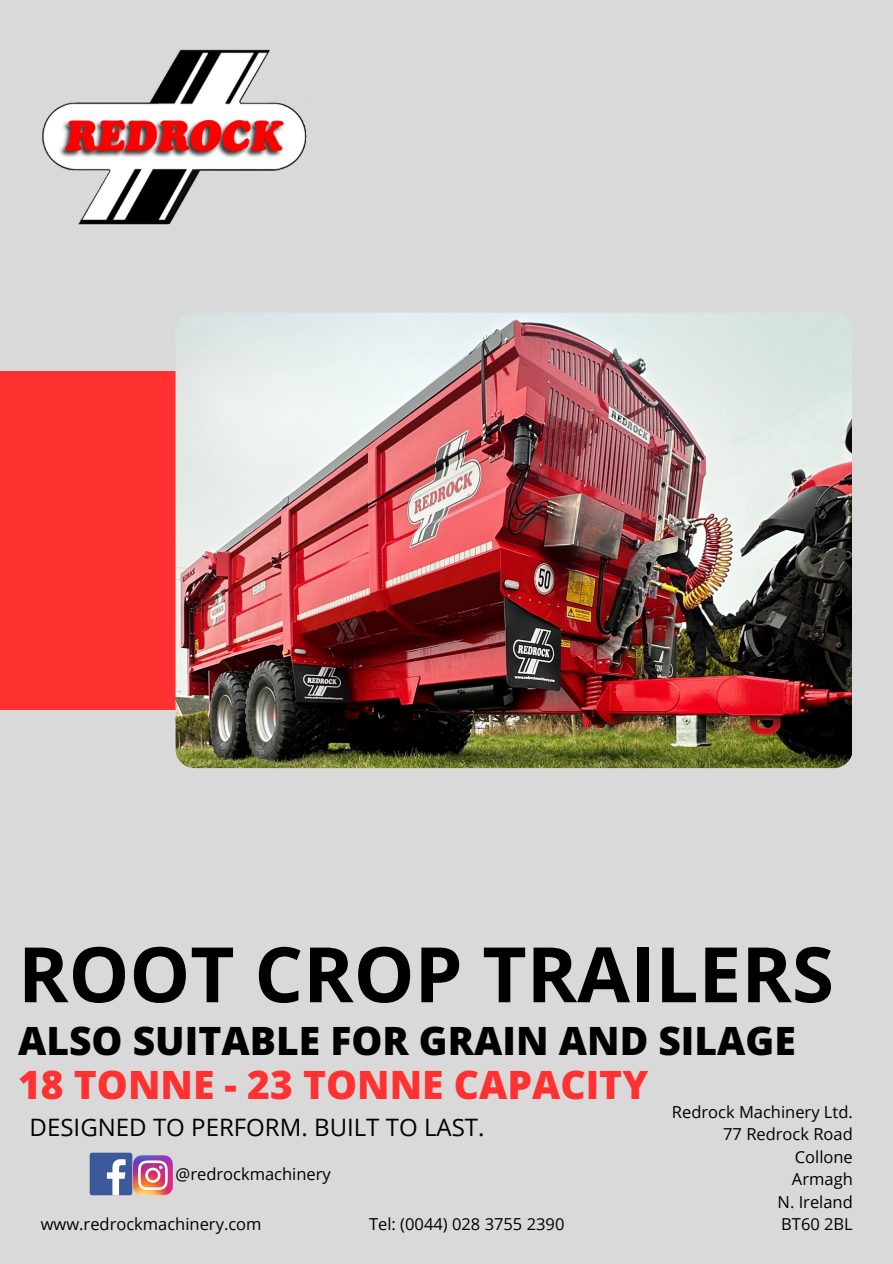
<style>
.page{position:relative;width:893px;height:1264px;background:#fff}
.page>*{position:absolute;margin:0;border:0;box-sizing:border-box;transform-origin:0 0}
.t1{font:700 76.5px "Open Sans";color:#000}
.t2{font:800 39px "Open Sans";color:#000}
.t3{font:800 39px "Open Sans";color:#ff3131}
.t4{font:24px "Open Sans";color:#000}
.t5{font:16.5px "Open Sans";color:#000}
</style>
<div class="page">
<div style="left:0;top:0;width:892px;height:1263px;background:#d9d9d9"></div>
<div style="left:0;top:371px;width:436px;height:338px;background:#ff3131"></div>
<img style="left:42px;top:49px;width:266px;height:176px">
<img style="left:132px;top:1154px;width:41px;height:42px">
<img style="left:89px;top:1152px;width:43px;height:43px">
<img style="left:175px;top:312px;width:676px;height:456px;border-radius:19px">
<p class="t1" style="left:18px;top:920px;width:817px">ROOT CROP TRAILERS</p>
<p class="t2" style="left:18px;top:1013px;width:779px">ALSO SUITABLE FOR GRAIN AND SILAGE</p>
<p class="t3" style="left:18px;top:1057px;width:631px">18 TONNE - 23 TONNE CAPACITY</p>
<p class="t4" style="left:30px;top:1110px;width:456px">DESIGNED TO PERFORM. BUILT TO LAST.</p>
<p class="t5" style="left:175px;top:1162px;width:157px">@redrockmachinery</p>
<p class="t5" style="left:672px;top:1099px;width:182px">Redrock Machinery Ltd.</p>
<p class="t5" style="left:723px;top:1122px;width:131px">77 Redrock Road</p>
<p class="t5" style="left:794px;top:1144px;width:60px">Collone</p>
<p class="t5" style="left:791px;top:1167px;width:62px">Armagh</p>
<p class="t5" style="left:777px;top:1189px;width:77px">N. Ireland</p>
<p class="t5" style="left:41px;top:1212px;width:222px">www.redrockmachinery.com</p>
<p class="t5" style="left:369px;top:1212px;width:197px">Tel: (0044) 028 3755 2390</p>
<p class="t5" style="left:781px;top:1212px;width:73px">BT60 2BL</p>
</div>
